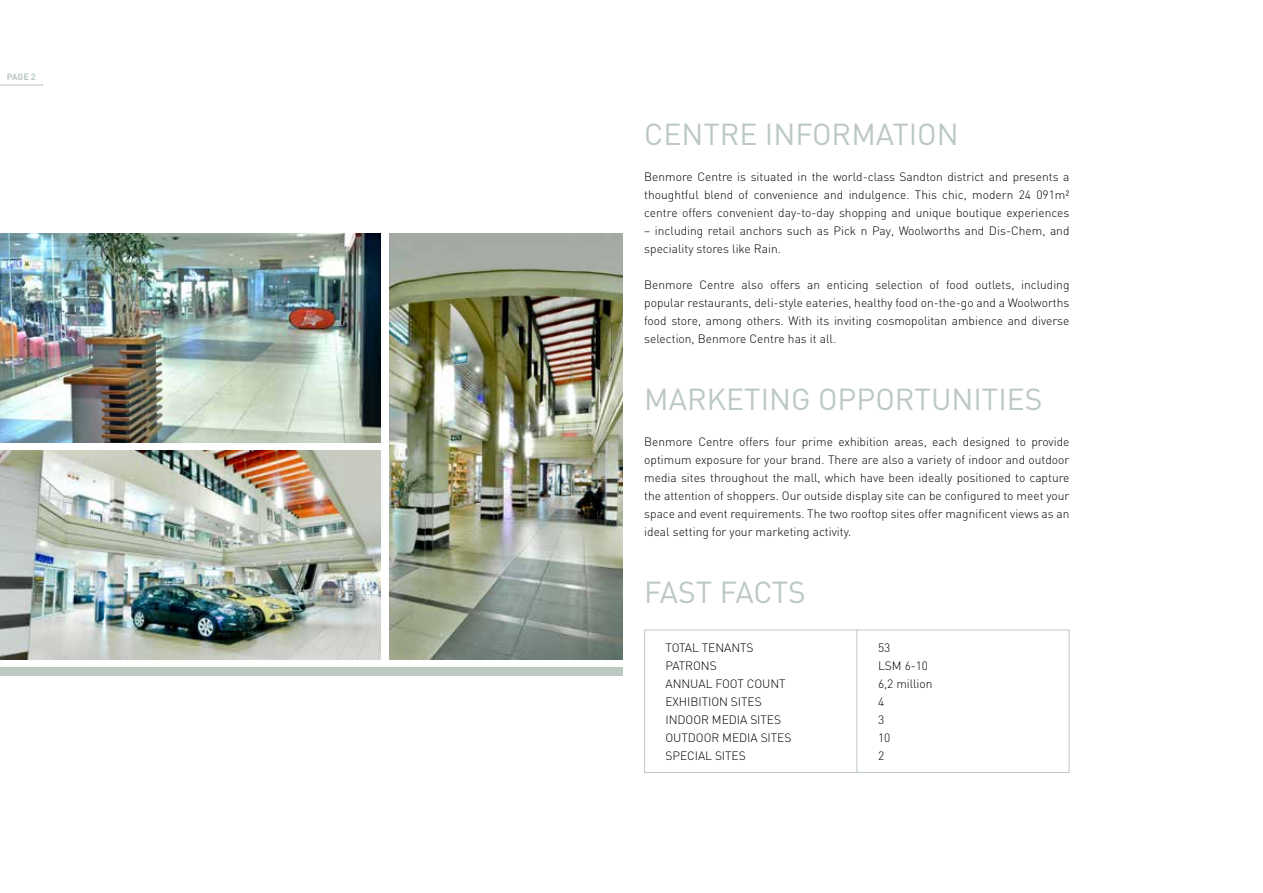
<style>
.page{position:relative;width:1263px;height:893px;background:#fff}
.page>*{position:absolute;margin:0;border:0;box-sizing:border-box;transform-origin:0 0}
.t1{font:30px "DIN";color:#bcc9c1}
.t2{font:300 12px/18px "DIN";color:#000;text-align:justify}
.t3{font:700 9px "DIN";color:#bcc9c1}
</style>
<div class="page">
<hr style="left:0;top:85px;width:42px;height:1px;background:#bcc9c1">
<img style="left:389px;top:234px;width:234px;height:425px">
<img style="left:0;top:234px;width:381px;height:208px">
<img style="left:0;top:451px;width:381px;height:208px">
<div style="left:644px;top:630px;width:425px;height:143px;border:1px solid #bcc9c1"></div>
<hr style="left:856px;top:630px;width:1px;height:143px;background:#bcc9c1">
<div style="left:0;top:668px;width:623px;height:8px;background:#bcc9c1"></div>
<p class="t3" style="left:7px;top:71px;width:31px">PAGE 2</p>
<h1 class="t1" style="left:644px;top:115px;width:316px">CENTRE INFORMATION</h1>
<p class="t2" style="left:644px;top:167px;width:427px">Benmore Centre is situated in the world-class Sandton district and presents a thoughtful blend of convenience and indulgence. This chic, modern 24 091m² centre offers convenient day-to-day shopping and unique boutique experiences</p>
<p class="t2" style="left:644px;top:221px;width:427px">– including retail anchors such as Pick n Pay, Woolworths and Dis-Chem, and speciality stores like Rain.</p>
<p class="t2" style="left:644px;top:275px;width:427px">Benmore Centre also offers an enticing selection of food outlets, including popular restaurants, deli-style eateries, healthy food on-the-go and a Woolworths food store, among others. With its inviting cosmopolitan ambience and diverse selection, Benmore Centre has it all.</p>
<h1 class="t1" style="left:644px;top:380px;width:400px">MARKETING OPPORTUNITIES</h1>
<p class="t2" style="left:644px;top:433px;width:427px">Benmore Centre offers four prime exhibition areas, each designed to provide optimum exposure for your brand. There are also a variety of indoor and outdoor media sites throughout the mall, which have been ideally positioned to capture the attention of shoppers. Our outside display site can be configured to meet your space and event requirements. The two rooftop sites offer magnificent views as an ideal setting for your marketing activity.</p>
<h1 class="t1" style="left:644px;top:573px;width:163px">FAST FACTS</h1>
<p class="t2" style="left:665px;top:639px;width:90px">TOTAL TENANTS</p>
<p class="t2" style="left:878px;top:639px;width:14px">53</p>
<p class="t2" style="left:665px;top:657px;width:53px">PATRONS</p>
<p class="t2" style="left:878px;top:657px;width:51px">LSM 6-10</p>
<p class="t2" style="left:665px;top:675px;width:122px">ANNUAL FOOT COUNT</p>
<p class="t2" style="left:878px;top:675px;width:56px">6,2 million</p>
<p class="t2" style="left:665px;top:693px;width:98px">EXHIBITION SITES</p>
<p class="t2" style="left:878px;top:693px;width:8px">4</p>
<p class="t2" style="left:665px;top:711px;width:117px">INDOOR MEDIA SITES</p>
<p class="t2" style="left:878px;top:711px;width:8px">3</p>
<p class="t2" style="left:665px;top:729px;width:127px">OUTDOOR MEDIA SITES</p>
<p class="t2" style="left:878px;top:729px;width:14px">10</p>
<p class="t2" style="left:665px;top:747px;width:82px">SPECIAL SITES</p>
<p class="t2" style="left:878px;top:747px;width:8px">2</p>
</div>
